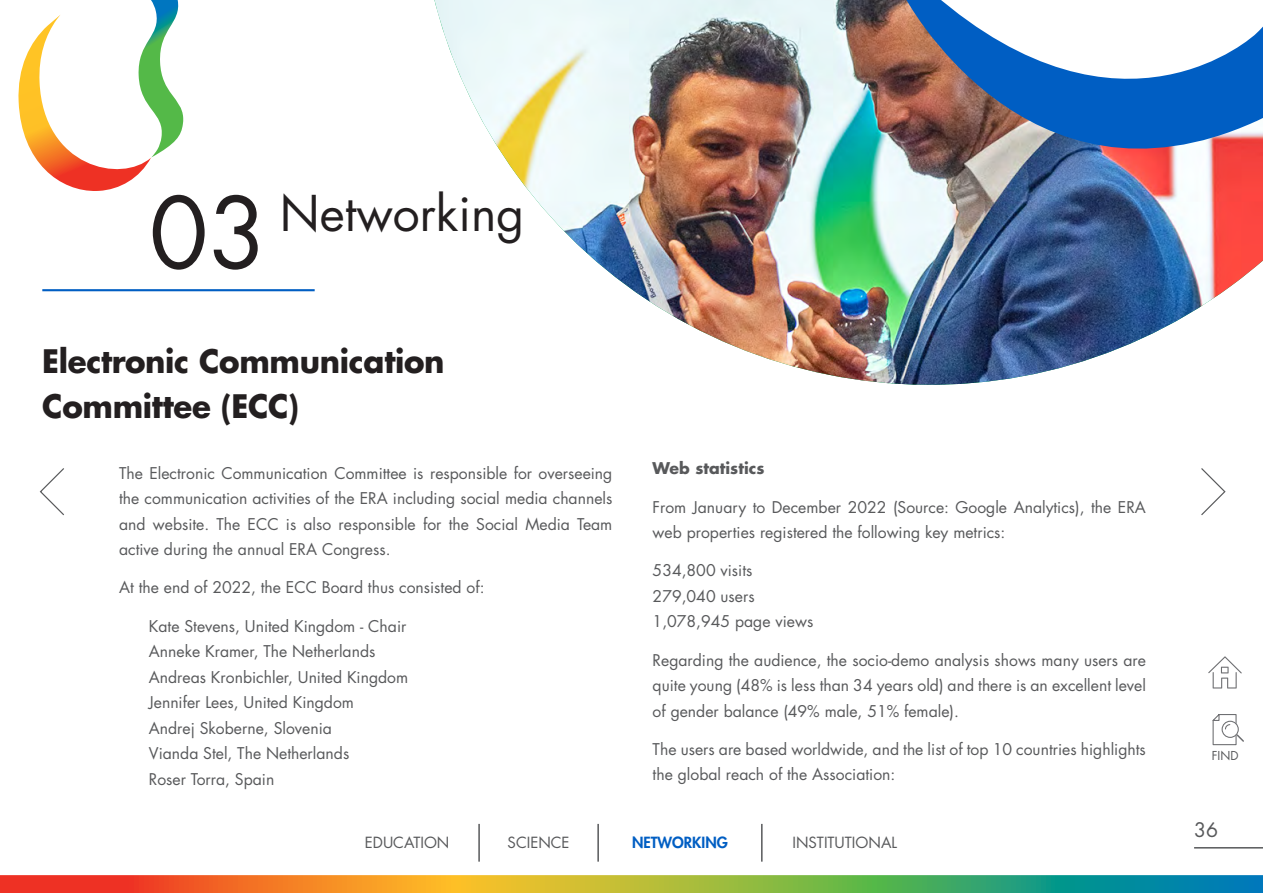
<style>
.page{position:relative;width:1263px;height:893px;background:#fff}
.page>*{position:absolute;margin:0;border:0;box-sizing:border-box;transform-origin:0 0}
.t1{font:96px "Futura Std";color:#231f20}
.t2{font:48px "Futura Std";color:#231f20}
.t3{font:700 31.5px/45px "Futura Std";letter-spacing:-.01em;color:#231f20}
.t4{font:19.5px "Futura Std";color:#58595b}
.t5{font:15.75px/25.5px "Futura Std";color:#58595b}
.t6{font:700 15.75px "Futura Std";color:#58595b}
.t7{font:15px "Futura Std";color:#58595b}
.t8{font:800 15px "Futura Std";color:#005ec3}
.t9{font:12px "Futura Std";color:#58595b}
</style>
<div class="page">
<svg style="left:0;top:875px;width:1263px;height:18px;background:#9a934b"></svg>
<svg style="left:1208px;top:656px;width:34px;height:32px"></svg>
<svg style="left:1212px;top:714px;width:32px;height:31px"></svg>
<img style="left:434px;top:0;width:829px;height:385px">
<img style="left:889px;top:0;width:374px;height:226px">
<hr style="left:42px;top:289px;width:273px;height:2px;background:#005ec3">
<svg style="left:18px;top:0;width:165px;height:191px"></svg>
<hr style="left:1194px;top:847px;width:69px;height:1px;background:#58595b">
<hr style="left:478px;top:824px;width:2px;height:38px;background:#58595b">
<hr style="left:597px;top:824px;width:2px;height:38px;background:#58595b">
<hr style="left:761px;top:824px;width:1px;height:38px;background:#58595b">
<h1 class="t1" style="left:149px;top:172px;width:120px">03</h1>
<h2 class="t2" style="left:280px;top:183px;width:246px">Networking</h2>
<h3 class="t3" style="left:42px;top:338px;width:404px">Electronic Communication<br>Committee (ECC)</h3>
<p class="t5" style="left:119px;top:460px;width:495px;text-align:justify">The Electronic Communication Committee is responsible for overseeing the communication activities of the ERA including social media channels and website. The ECC is also responsible for the Social Media Team active during the annual ERA Congress.</p>
<p class="t5" style="left:119px;top:575px;width:367px">At the end of 2022, the ECC Board thus consisted of:</p>
<p class="t5" style="left:149px;top:613px;width:261px">Kate Stevens, United Kingdom - Chair<br>Anneke Kramer, The Netherlands<br>Andreas Kronbichler, United Kingdom<br>Jennifer Lees, United Kingdom<br>Andrej Skoberne, Slovenia<br>Vianda Stel, The Netherlands<br>Roser Torra, Spain</p>
<p class="t6" style="left:653px;top:458px;width:113px">Web statistics</p>
<p class="t5" style="left:653px;top:494px;width:495px">From January to December 2022 (Source: Google Analytics), the ERA web properties registered the following key metrics:</p>
<p class="t5" style="left:653px;top:558px;width:162px">534,800 visits<br>279,040 users<br>1,078,945 page views</p>
<p class="t5" style="left:653px;top:647px;width:495px;text-align:justify">Regarding the audience, the socio-demo analysis shows many users are quite young (48% is less than 34 years old) and there is an excellent level of gender balance (49% male, 51% female).</p>
<p class="t5" style="left:653px;top:736px;width:495px">The users are based worldwide, and the list of top 10 countries highlights the global reach of the Association:</p>
<p class="t7" style="left:365px;top:833px;width:86px">EDUCATION</p>
<p class="t7" style="left:508px;top:833px;width:64px">SCIENCE</p>
<p class="t8" style="left:632px;top:833px;width:97px">NETWORKING</p>
<p class="t7" style="left:792px;top:833px;width:106px">INSTITUTIONAL</p>
<p class="t9" style="left:1212px;top:748px;width:28px">FIND</p>
<p class="t4" style="left:1194px;top:818px;width:26px">36</p>
</div>
